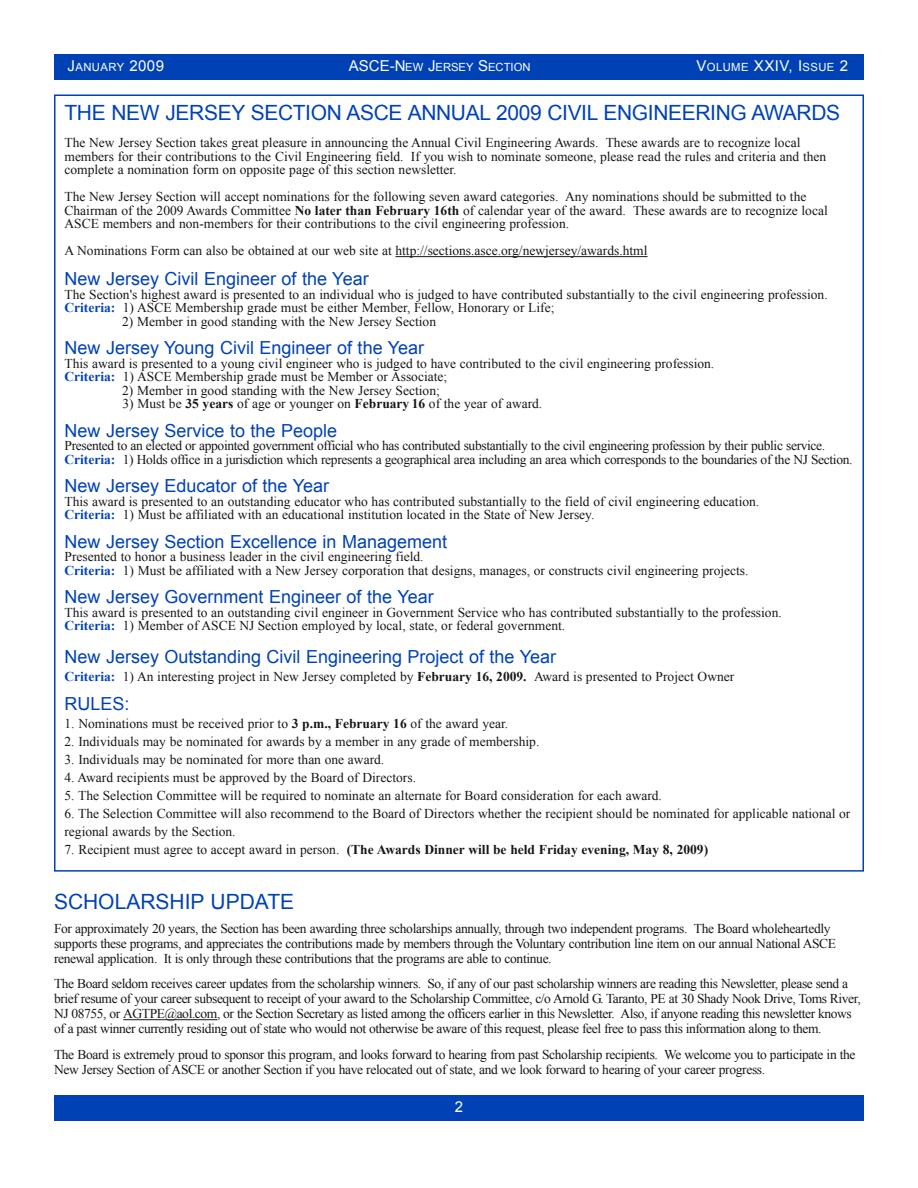
<style>
.page{position:relative;width:918px;height:1188px;background:#fff}
.page>*{position:absolute;margin:0;border:0;box-sizing:border-box;transform-origin:0 0}
.t1{font:21px "Arial";letter-spacing:-.015em;color:#0042b5}
.t2{font:18px "Arial";color:#0042b5}
.t3{font:15px "Arial";color:#fff}
.t4{font:13.5px/13.5px "Times New Roman";color:#181717}
.t5{font:13.5px/15px "Times New Roman";letter-spacing:-.025em;color:#181717}
.t6{font:13.5px/15px "Times New Roman";letter-spacing:-.03em;color:#181717}
.t7{font:700 13.5px "Times New Roman";color:#181717}
.t8{font:11.25px "Arial";letter-spacing:.03em;color:#fff}
.t9{font:11.25px "Arial";color:#fff}
.s1{font-size:15px}
.s2{font-weight:700}
.s3{font-weight:700;color:#0042b5}
.s4{font-weight:400}
</style>
<div class="page">
<div style="left:54px;top:1095px;width:810px;height:25px;background:#0042b5"></div>
<div style="left:54px;top:54px;width:810px;height:26px;background:#0042b5"></div>
<hr style="left:395px;top:256px;width:117px;height:1px;background:#181717">
<hr style="left:512px;top:256px;width:136px;height:1px;background:#181717">
<hr style="left:123px;top:1019px;width:94px;height:1px;background:#181717">
<p class="t8" style="left:68px;top:60px;width:98px"><span class="s1">J</span>ANUARY <span class="s1">2009</span></p>
<p class="t9" style="left:349px;top:60px;width:183px"><span class="s1">ASCE-N</span>EW <span class="s1">J</span>ERSEY <span class="s1">S</span>ECTION</p>
<p class="t8" style="left:696px;top:60px;width:153px"><span class="s1">V</span>OLUME <span class="s1">XXIV, I</span>SSUE <span class="s1">2</span></p>
<h1 class="t1" style="left:64px;top:101px;width:777px">THE NEW JERSEY SECTION ASCE ANNUAL 2009 CIVIL ENGINEERING AWARDS</h1>
<p class="t4" style="left:64px;top:136px;width:763px">The New Jersey Section takes great pleasure in announcing the Annual Civil Engineering Awards. These awards are to recognize local members for their contributions to the Civil Engineering field. If you wish to nominate someone, please read the rules and criteria and then complete a nomination form on opposite page of this section newsletter.</p>
<p class="t4" style="left:64px;top:190px;width:765px">The New Jersey Section will accept nominations for the following seven award categories. Any nominations should be submitted to the<br>Chairman of the 2009 Awards Committee <span class="s2">No later than February 16th</span> of calendar year of the award. These awards are to recognize local<br>ASCE members and non-members for their contributions to the civil engineering profession.</p>
<p class="t4" style="left:64px;top:244px;width:585px">A Nominations Form can also be obtained at our web site at http://sections.asce.org/newjersey/awards.html</p>
<h2 class="t2" style="left:64px;top:269px;width:306px">New Jersey Civil Engineer of the Year</h2>
<p class="t4" style="left:64px;top:287px;width:765px">The Section's highest award is presented to an individual who is judged to have contributed substantially to the civil engineering profession.<br><span class="s3">Criteria:</span> 1) ASCE Membership grade must be either Member, Fellow, Honorary or Life;</p>
<p class="t4" style="left:122px;top:314px;width:315px">2) Member in good standing with the New Jersey Section</p>
<h2 class="t2" style="left:64px;top:338px;width:361px">New Jersey Young Civil Engineer of the Year</h2>
<p class="t4" style="left:64px;top:356px;width:651px">This award is presented to a young civil engineer who is judged to have contributed to the civil engineering profession.<br><span class="s3">Criteria:</span> 1) ASCE Membership grade must be Member or Associate;</p>
<p class="t4" style="left:122px;top:383px;width:319px">2) Member in good standing with the New Jersey Section;</p>
<p class="t4" style="left:123px;top:397px;width:421px">3) Must be <span class="s2">35 years</span> of age or younger on <span class="s2">February 16</span> of the year of award.</p>
<h2 class="t2" style="left:64px;top:420px;width:274px">New Jersey Service to the People</h2>
<p class="t5" style="left:64px;top:439px;width:790px;line-height:13.5px">Presented to an elected or appointed government official who has contributed substantially to the civil engineering profession by their public service.<br><span class="s3">Criteria:</span> 1) Holds office in a jurisdiction which represents a geographical area including an area which corresponds to the boundaries of the NJ Section.</p>
<h2 class="t2" style="left:64px;top:476px;width:266px">New Jersey Educator of the Year</h2>
<p class="t4" style="left:64px;top:494px;width:696px">This award is presented to an outstanding educator who has contributed substantially to the field of civil engineering education.<br><span class="s3">Criteria:</span> 1) Must be affiliated with an educational institution located in the State of New Jersey.</p>
<h2 class="t2" style="left:64px;top:531px;width:384px">New Jersey Section Excellence in Management</h2>
<p class="t4" style="left:64px;top:550px;width:686px">Presented to honor a business leader in the civil engineering field.<br><span class="s3">Criteria:</span> 1) Must be affiliated with a New Jersey corporation that designs, manages, or constructs civil engineering projects.</p>
<h2 class="t2" style="left:64px;top:587px;width:371px">New Jersey Government Engineer of the Year</h2>
<p class="t4" style="left:64px;top:605px;width:719px">This award is presented to an outstanding civil engineer in Government Service who has contributed substantially to the profession.<br><span class="s3">Criteria:</span> 1) Member of ASCE NJ Section employed by local, state, or federal government.</p>
<h2 class="t2" style="left:64px;top:647px;width:493px">New Jersey Outstanding Civil Engineering Project of the Year</h2>
<p class="t4" style="left:64px;top:670px;width:671px"><span class="s3">Criteria:</span> 1) An interesting project in New Jersey completed by <span class="s2">February 16, 2009.</span> Award is presented to Project Owner</p>
<h2 class="t2" style="left:64px;top:693px;width:67px">RULES:</h2>
<p class="t4" style="left:64px;top:716px;width:445px">1. Nominations must be received prior to <span class="s2">3 p.m., February 16</span> of the award year.</p>
<p class="t4" style="left:64px;top:734px;width:476px">2. Individuals may be nominated for awards by a member in any grade of membership.</p>
<p class="t4" style="left:64px;top:752px;width:321px">3. Individuals may be nominated for more than one award.</p>
<p class="t4" style="left:64px;top:770px;width:353px">4. Award recipients must be approved by the Board of Directors.</p>
<p class="t4" style="left:64px;top:788px;width:599px">5. The Selection Committee will be required to nominate an alternate for Board consideration for each award.</p>
<p class="t4" style="left:64px;top:804px;width:787px;line-height:18px">6. The Selection Committee will also recommend to the Board of Directors whether the recipient should be nominated for applicable national or regional awards by the Section.</p>
<p class="t7" style="left:64px;top:842px;width:645px"><span class="s4">7. Recipient must agree to accept award in person.</span> (The Awards Dinner will be held Friday evening, May 8, 2009)</p>
<h1 class="t1" style="left:54px;top:890px;width:242px">SCHOLARSHIP UPDATE</h1>
<p class="t5" style="left:54px;top:921px;width:784px">For approximately 20 years, the Section has been awarding three scholarships annually, through two independent programs. The Board wholeheartedly supports these programs, and appreciates the contributions made by members through the Voluntary contribution line item on our annual National ASCE renewal application. It is only through these contributions that the programs are able to continue.</p>
<p class="t6" style="left:54px;top:976px;width:808px">The Board seldom receives career updates from the scholarship winners. So, if any of our past scholarship winners are reading this Newsletter, please send a brief resume of your career subsequent to receipt of your award to the Scholarship Committee, c/o Arnold G. Taranto, PE at 30 Shady Nook Drive, Toms River, NJ 08755, or AGTPE@aol.com, or the Section Secretary as listed among the officers earlier in this Newsletter. Also, if anyone reading this newsletter knows of a past winner currently residing out of state who would not otherwise be aware of this request, please feel free to pass this information along to them.</p>
<p class="t5" style="left:54px;top:1047px;width:803px">The Board is extremely proud to sponsor this program, and looks forward to hearing from past Scholarship recipients. We welcome you to participate in the<br>New Jersey Section of ASCE or another Section if you have relocated out of state, and we look forward to hearing of your career progress.</p>
<p class="t3" style="left:455px;top:1098px;width:10px">2</p>
</div>
